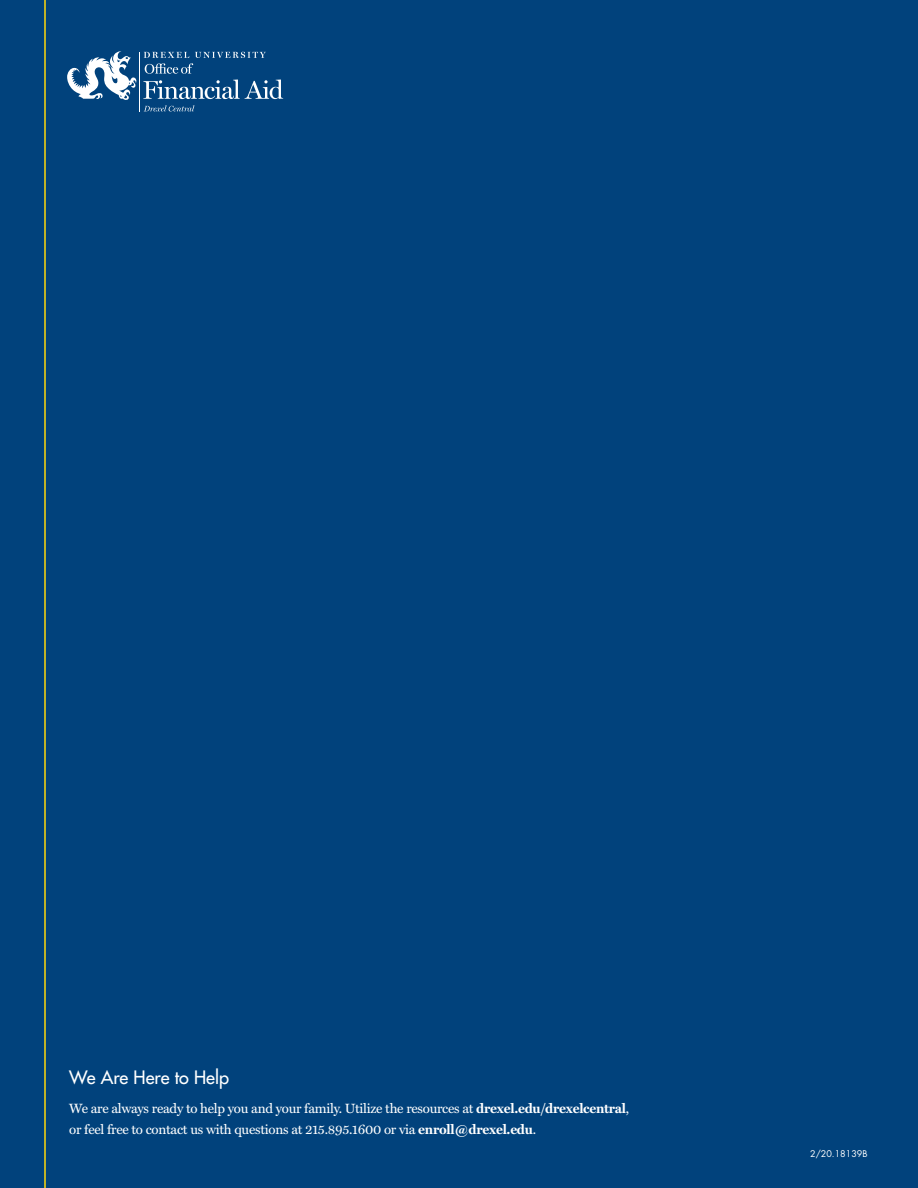
<style>
.page{position:relative;width:918px;height:1188px;background:#01427c}
.page>*{position:absolute;margin:0;border:0;box-sizing:border-box;transform-origin:0 0}
.C-head{font:500 18px "Futura Std";color:#fff}
.Copy{font:13.5px/21px "Miller Text";letter-spacing:-.02em;color:#fff}
.t1{font:9px "Futura Std";color:#fff}
.s1{font-weight:700}
</style>
<div class="page">
<hr style="left:44px;top:0;width:2px;height:1188px;background:#ffd80a">
<svg style="left:143px;top:80px;width:140px;height:19px"></svg>
<svg style="left:67px;top:51px;width:70px;height:49px"></svg>
<hr style="left:139px;top:52px;width:1px;height:59px;background:#fff">
<svg style="left:144px;top:105px;width:50px;height:7px"></svg>
<svg style="left:144px;top:52px;width:122px;height:22px"></svg>
<p class="C-head" style="left:69px;top:1066px;width:161px">We Are Here to Help</p>
<p class="Copy" style="left:69px;top:1098px;width:561px">We are always ready to help you and your family. Utilize the resources at <span class="s1">drexel.edu/drexelcentral</span>, or feel free to contact us with questions at 215.895.1600 or via <span class="s1">enroll@drexel.edu</span>.</p>
<p class="t1" style="left:810px;top:1147px;width:59px">2/20.18139B</p>
</div>
